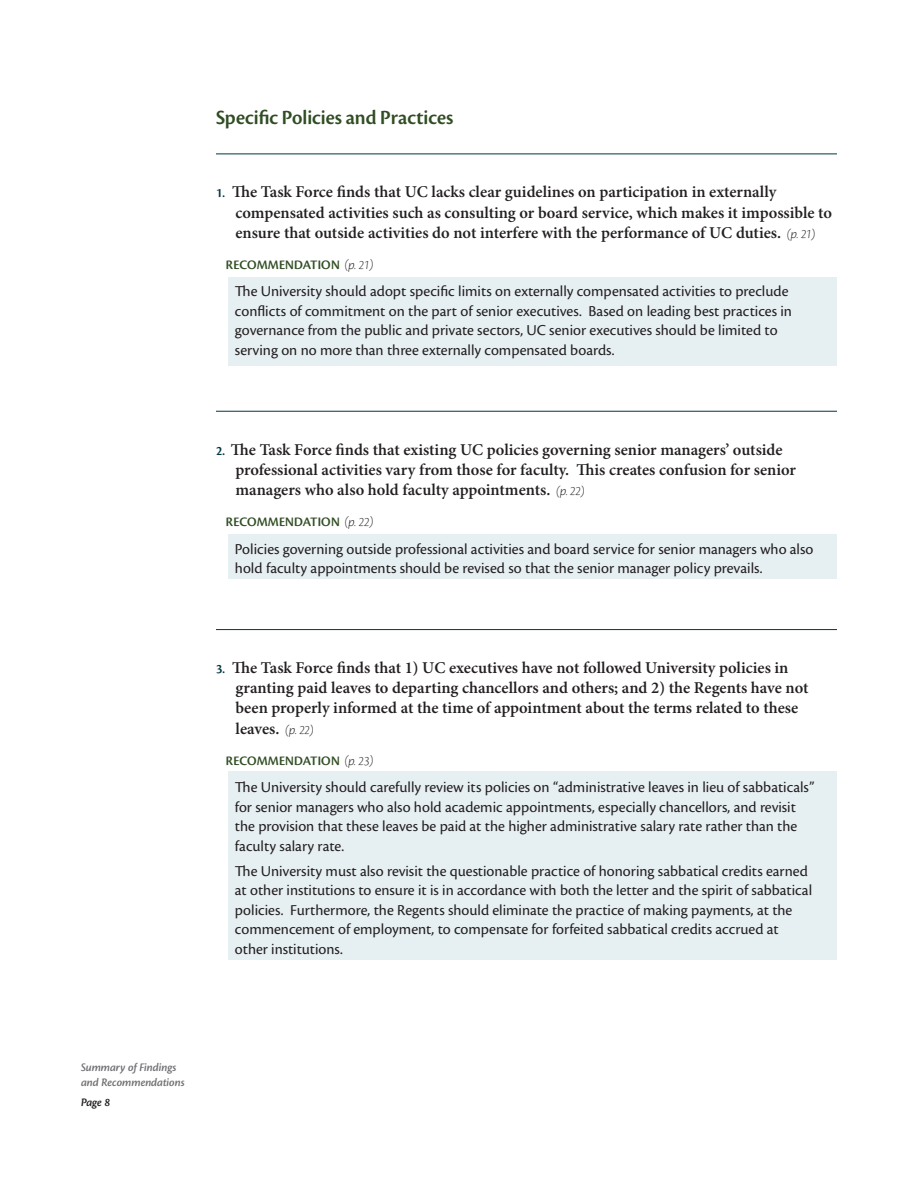
<style>
.page{position:relative;width:918px;height:1188px;background:#fff}
.page>*{position:absolute;margin:0;border:0;box-sizing:border-box;transform-origin:0 0}
.t1{font:21px "Cronos Pro Semibold Disp";color:#304d23}
.t2{font:600 16.5px/20.2px "Minion Pro";color:#231f20}
.t3{font:15.75px/19.5px "Cronos Pro";color:#231f20}
.t4{font:13.5px "Cronos Pro Semibold Disp";letter-spacing:.005em;color:#304d23}
.t5{font:12px/14.4px "Cronos Pro Semibold Disp It";color:#717074}
.t6{font:12px "Cronos Pro Semibold Disp It";color:#231f20}
.s1{font-family:"Cronos Pro Semibold Disp";font-weight:400;font-size:13.5px;color:#003644}
.s2{font-family:"Cronos Pro Lt Disp It";font-weight:400;font-size:13.5px}
.s3{font-family:"Cronos Pro Lt Disp It";color:#231f20}
</style>
<div class="page">
<div style="left:228px;top:277px;width:609px;height:89px;background:#e6eff2"></div>
<div style="left:228px;top:535px;width:609px;height:44px;background:#e6eff2"></div>
<div style="left:228px;top:771px;width:609px;height:189px;background:#e6eff2"></div>
<hr style="left:216px;top:154px;width:621px;height:1px;background:#003644">
<hr style="left:216px;top:411px;width:621px;height:1px;background:#003644">
<hr style="left:216px;top:629px;width:621px;height:1px;background:#003644">
<p class="t1" style="left:216px;top:106px;width:239px">Specific Policies and Practices</p>
<p class="t2" style="left:236px;top:183px;width:598px;text-indent:-20px"><span class="s1">1.</span> The Task Force finds that UC lacks clear guidelines on participation in externally compensated activities such as consulting or board service, which makes it impossible to ensure that outside activities do not interfere with the performance of UC duties. <span class="s2">(p. 21)</span></p>
<p class="t4" style="left:226px;top:257px;width:149px">RECOMMENDATION <span class="s3">(p. 21)</span></p>
<p class="t3" style="left:235px;top:282px;width:559px">The University should adopt specific limits on externally compensated activities to preclude conflicts of commitment on the part of senior executives. Based on leading best practices in governance from the public and private sectors, UC senior executives should be limited to serving on no more than three externally compensated boards.</p>
<p class="t2" style="left:236px;top:440px;width:562px;text-indent:-20px"><span class="s1">2.</span> The Task Force finds that existing UC policies governing senior managers’ outside professional activities vary from those for faculty. This creates confusion for senior managers who also hold faculty appointments. <span class="s2">(p. 22)</span></p>
<p class="t4" style="left:226px;top:514px;width:149px">RECOMMENDATION <span class="s3">(p. 22)</span></p>
<p class="t3" style="left:235px;top:539px;width:580px">Policies governing outside professional activities and board service for senior managers who also hold faculty appointments should be revised so that the senior manager policy prevails.</p>
<p class="t2" style="left:236px;top:658px;width:575px;text-indent:-20px"><span class="s1">3.</span> The Task Force finds that 1) UC executives have not followed University policies in granting paid leaves to departing chancellors and others; and 2) the Regents have not been properly informed at the time of appointment about the terms related to these leaves. <span class="s2">(p. 22)</span></p>
<p class="t4" style="left:226px;top:753px;width:149px">RECOMMENDATION <span class="s3">(p. 23)</span></p>
<p class="t3" style="left:235px;top:778px;width:581px">The University should carefully review its policies on “administrative leaves in lieu of sabbaticals” for senior managers who also hold academic appointments, especially chancellors, and revisit the provision that these leaves be paid at the higher administrative salary rate rather than the faculty salary rate.</p>
<p class="t3" style="left:235px;top:861px;width:579px">The University must also revisit the questionable practice of honoring sabbatical credits earned at other institutions to ensure it is in accordance with both the letter and the spirit of sabbatical policies. Furthermore, the Regents should eliminate the practice of making payments, at the commencement of employment, to compensate for forfeited sabbatical credits accrued at other institutions.</p>
<p class="t5" style="left:81px;top:1061px;width:105px">Summary of Findings and Recommendations</p>
<p class="t6" style="left:81px;top:1095px;width:23px">Page</p>
</div>
